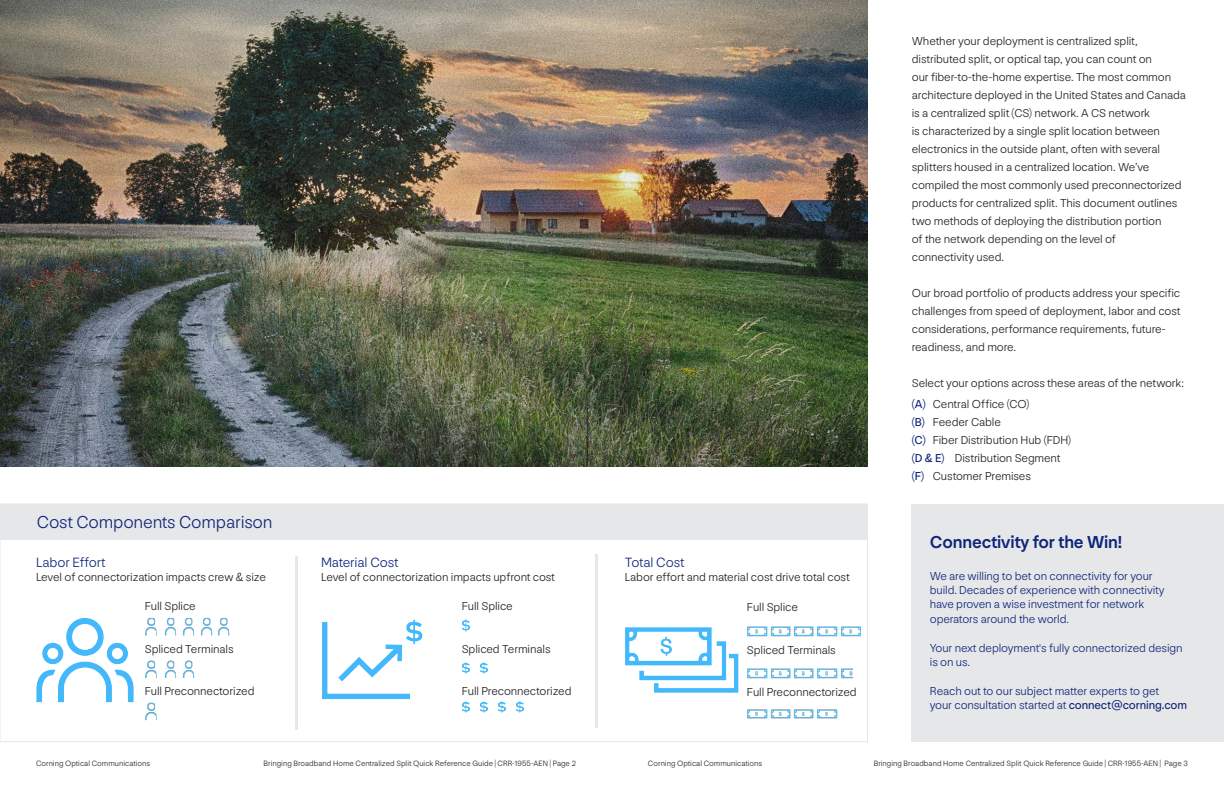
<style>
.page{position:relative;width:1224px;height:792px;background:#fff}
.page>*{position:absolute;margin:0;border:0;box-sizing:border-box;transform-origin:0 0}
.t1{font:300 18px "NN Nouvelle Grotesk STD";letter-spacing:-.01em;color:#0e2579}
.t2{font:500 18px "NN Nouvelle Grotesk STD";letter-spacing:-.01em;color:#0e2579}
.t3{font:300 14px "NN Nouvelle Grotesk STD";letter-spacing:-.01em;color:#0e2579}
.t4{font:300 12px/18px "NN Nouvelle Grotesk STD";letter-spacing:-.01em;color:#231f20}
.t5{font:300 12px/14.4px "NN Nouvelle Grotesk STD";letter-spacing:-.01em;color:#0e2579}
.t6{font:300 8px "NN Nouvelle Grotesk STD";color:#231f20}
.s1{font-weight:400;color:#0e2579}
.s2{font-weight:400}
</style>
<div class="page">
<img style="left:0;top:0;width:867px;height:466px">
<div style="left:0;top:504px;width:867px;height:36px;background:#e6e7e9"></div>
<hr style="left:295px;top:557px;width:2px;height:173px;background:#e6e7e9">
<img style="left:36px;top:618px;width:98px;height:85px">
<img style="left:322px;top:619px;width:101px;height:81px">
<hr style="left:595px;top:555px;width:3px;height:173px;background:#e6e7e9">
<img style="left:625px;top:627px;width:114px;height:66px">
<img style="left:747px;top:627px;width:20px;height:9px">
<img style="left:771px;top:627px;width:20px;height:9px">
<img style="left:794px;top:627px;width:20px;height:9px">
<img style="left:817px;top:627px;width:21px;height:9px">
<img style="left:841px;top:627px;width:20px;height:9px">
<img style="left:747px;top:669px;width:20px;height:9px">
<img style="left:771px;top:669px;width:20px;height:9px">
<img style="left:794px;top:669px;width:20px;height:9px">
<img style="left:817px;top:669px;width:21px;height:9px">
<svg style="left:841px;top:669px;width:11px;height:9px"></svg>
<img style="left:747px;top:709px;width:20px;height:10px">
<img style="left:771px;top:709px;width:20px;height:10px">
<img style="left:794px;top:709px;width:20px;height:10px">
<img style="left:817px;top:709px;width:21px;height:10px">
<svg style="left:462px;top:619px;width:8px;height:13px"></svg>
<img style="left:462px;top:662px;width:8px;height:12px">
<img style="left:480px;top:662px;width:8px;height:12px">
<img style="left:462px;top:701px;width:8px;height:12px">
<img style="left:480px;top:701px;width:8px;height:12px">
<img style="left:498px;top:701px;width:8px;height:12px">
<img style="left:516px;top:701px;width:8px;height:12px">
<img style="left:145px;top:618px;width:12px;height:18px">
<img style="left:164px;top:618px;width:12px;height:18px">
<img style="left:182px;top:618px;width:12px;height:18px">
<img style="left:201px;top:618px;width:12px;height:18px">
<img style="left:218px;top:618px;width:12px;height:18px">
<img style="left:145px;top:660px;width:12px;height:18px">
<img style="left:164px;top:660px;width:12px;height:18px">
<img style="left:182px;top:660px;width:12px;height:18px">
<img style="left:145px;top:702px;width:12px;height:18px">
<div style="left:912px;top:504px;width:312px;height:238px;background:#e6e7e9"></div>
<p class="t1" style="left:37px;top:512px;width:237px">Cost Components Comparison</p>
<p class="t3" style="left:36px;top:554px;width:71px">Labor Effort</p>
<p class="t4" style="left:36px;top:568px;width:231px">Level of connectorization impacts crew &amp; size</p>
<p class="t4" style="left:145px;top:597px;width:53px">Full Splice</p>
<p class="t4" style="left:145px;top:640px;width:90px">Spliced Terminals</p>
<p class="t4" style="left:145px;top:682px;width:111px">Full Preconnectorized</p>
<p class="t3" style="left:321px;top:554px;width:79px">Material Cost</p>
<p class="t4" style="left:321px;top:568px;width:235px">Level of connectorization impacts upfront cost</p>
<p class="t4" style="left:462px;top:597px;width:53px">Full Splice</p>
<p class="t4" style="left:462px;top:640px;width:90px">Spliced Terminals</p>
<p class="t4" style="left:462px;top:682px;width:111px">Full Preconnectorized</p>
<p class="t3" style="left:625px;top:554px;width:61px">Total Cost</p>
<p class="t4" style="left:625px;top:568px;width:226px">Labor effort and material cost drive total cost</p>
<p class="t4" style="left:747px;top:598px;width:53px">Full Splice</p>
<p class="t4" style="left:747px;top:641px;width:90px">Spliced Terminals</p>
<p class="t4" style="left:747px;top:683px;width:111px">Full Preconnectorized</p>
<p class="t4" style="left:912px;top:32px;width:276px">Whether your deployment is centralized split, distributed split, or optical tap, you can count on<br>our fiber-to-the-home expertise. The most common architecture deployed in the United States and Canada is a centralized split (CS) network. A CS network<br>is characterized by a single split location between electronics in the outside plant, often with several splitters housed in a centralized location. We’ve compiled the most commonly used preconnectorized products for centralized split. This document outlines two methods of deploying the distribution portion<br>of the network depending on the level of<br>connectivity used.</p>
<p class="t4" style="left:912px;top:284px;width:270px">Our broad portfolio of products address your specific challenges from speed of deployment, labor and cost considerations, performance requirements, future&shy;readiness, and more.</p>
<p class="t4" style="left:912px;top:374px;width:274px">Select your options across these areas of the network:</p>
<p class="t4" style="left:912px;top:395px;width:119px"><span class="s1">(A)</span> Central Office (CO)</p>
<p class="t4" style="left:912px;top:413px;width:91px"><span class="s1">(B)</span> Feeder Cable</p>
<p class="t4" style="left:912px;top:431px;width:161px"><span class="s1">(C)</span> Fiber Distribution Hub (FDH) <span class="s1">(D &amp; E)</span> Distribution Segment</p>
<p class="t4" style="left:912px;top:467px;width:121px"><span class="s1">(F)</span> Customer Premises</p>
<p class="t2" style="left:930px;top:532px;width:194px">Connectivity for the Win!</p>
<p class="t5" style="left:930px;top:568px;width:236px">We are willing to bet on connectivity for your build. Decades of experience with connectivity have proven a wise investment for network operators around the world.</p>
<p class="t5" style="left:930px;top:640px;width:254px">Your next deployment's fully connectorized design is on us.</p>
<p class="t5" style="left:930px;top:684px;width:259px">Reach out to our subject matter experts to get<br>your consultation started at <span class="s2">connect@corning.com</span></p>
<p class="t6" style="left:36px;top:759px;width:116px">Corning Optical Communications</p>
<p class="t6" style="left:264px;top:759px;width:314px">Bringing Broadband Home Centralized Split Quick Reference Guide | CRR-1955-AEN | Page 2</p>
<p class="t6" style="left:648px;top:759px;width:116px">Corning Optical Communications</p>
<p class="t6" style="left:874px;top:759px;width:316px">Bringing Broadband Home Centralized Split Quick Reference Guide | CRR-1955-AEN | Page 3</p>
</div>
